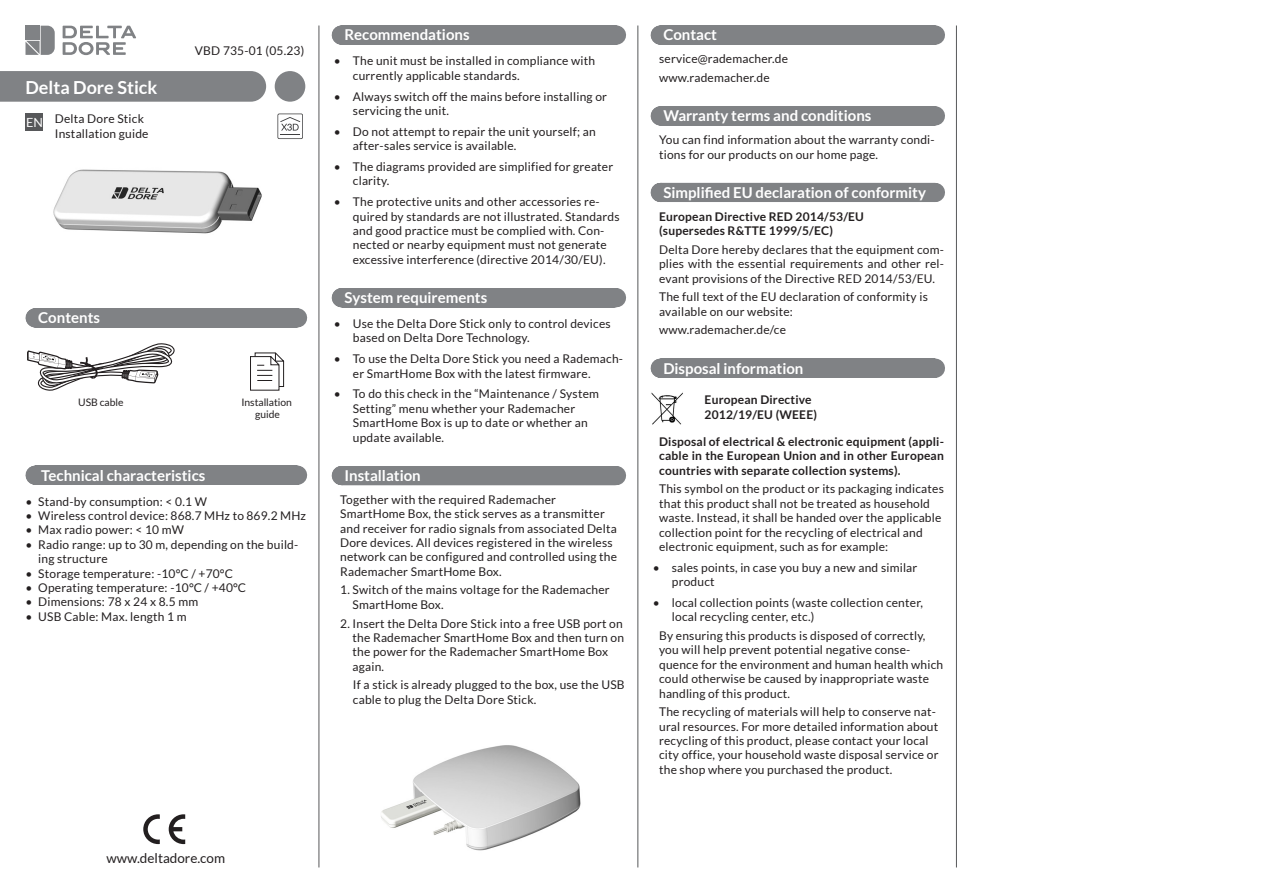
<style>
.page{position:relative;width:1263px;height:893px;background:#fff}
.page>*{position:absolute;margin:0;border:0;box-sizing:border-box;transform-origin:0 0}
.t1{font:700 18px "Lato";color:#fff}
.Sous_titre_sans_Nume{font:700 15px "Lato";color:#fff}
.t2{font:13.5px "Lato";color:#231f20}
.puces_carrés{font:12.6px "Lato";color:#fff}
.Texte_courant{font:12px/14.4px "Lato";letter-spacing:.015em;color:#231f20}
.Texte_courant-2{font:700 12px/14.4px "Lato";letter-spacing:.015em;color:#231f20}
.Sous-Titre2{font:700 12px/14.4px "Lato";letter-spacing:.015em;color:#231f20}
.t3{font:10.35px/12.5px "Lato";letter-spacing:-.005em;color:#231f20;text-align:center}
</style>
<div class="page">
<div style="left:35px;top:308px;width:263px;height:19px;background:#808285"></div>
<svg style="left:143px;top:814px;width:17px;height:30px"></svg>
<svg style="left:169px;top:814px;width:16px;height:30px"></svg>
<hr style="left:319px;top:26px;width:1px;height:841px;background:#57585a">
<svg style="left:63px;top:26px;width:73px;height:29px"></svg>
<svg style="left:26px;top:26px;width:29px;height:29px"></svg>
<div style="left:341px;top:26px;width:275px;height:19px;background:#808285"></div>
<div style="left:341px;top:288px;width:275px;height:19px;background:#808285"></div>
<div style="left:341px;top:466px;width:275px;height:19px;background:#808285"></div>
<div style="left:660px;top:26px;width:275px;height:19px;background:#808285"></div>
<div style="left:660px;top:106px;width:275px;height:19px;background:#808285"></div>
<div style="left:660px;top:183px;width:275px;height:19px;background:#808285"></div>
<div style="left:660px;top:359px;width:275px;height:19px;background:#808285"></div>
<img style="left:651px;top:392px;width:32px;height:33px">
<div style="left:35px;top:466px;width:263px;height:19px;background:#808285"></div>
<svg style="left:250px;top:352px;width:34px;height:39px"></svg>
<svg style="left:27px;top:343px;width:148px;height:48px"></svg>
<hr style="left:637px;top:26px;width:1px;height:841px;background:#57585a">
<hr style="left:956px;top:26px;width:1px;height:841px;background:#57585a">
<div style="left:0;top:71px;width:266px;height:31px;background:#808285"></div>
<div style="left:275px;top:71px;width:30px;height:31px;background:#808285;border-radius:50%"></div>
<svg style="left:277px;top:114px;width:26px;height:25px"></svg>
<img style="left:53px;top:169px;width:209px;height:65px">
<img style="left:381px;top:745px;width:200px;height:106px">
<div style="left:26px;top:114px;width:17px;height:17px;background:#57585a"></div>
<p class="t1" style="left:26px;top:77px;width:133px">Delta Dore Stick</p>
<p class="Texte_courant" style="left:55px;top:112px;width:95px">Delta Dore Stick<br>Installation guide</p>
<p class="puces_carrés" style="left:26px;top:116px;width:18px">EN</p>
<p class="Texte_courant" style="left:195px;top:44px;width:111px">VBD 735-01 (05.23)</p>
<p class="Sous_titre_sans_Nume" style="left:38px;top:309px;width:63px">Contents</p>
<p class="t3" style="left:78px;top:395px;width:47px">USB cable</p>
<p class="t3" style="left:241px;top:395px;width:52px">Installation guide</p>
<p class="Sous_titre_sans_Nume" style="left:41px;top:466px;width:166px">Technical characteristics</p>
<p class="Texte_courant" style="left:26px;top:494px;width:183px">• Stand-by consumption: &lt; 0.1 W</p>
<p class="Texte_courant" style="left:26px;top:508px;width:282px">• Wireless control device: 868.7 MHz to 869.2 MHz</p>
<p class="Texte_courant" style="left:26px;top:523px;width:160px">• Max radio power: &lt; 10 mW</p>
<p class="Texte_courant" style="left:38px;top:537px;width:262px;text-indent:-13px">• Radio range: up to 30 m, depending on the build&shy;ing structure</p>
<p class="Texte_courant" style="left:26px;top:566px;width:209px">• Storage temperature: -10°C / +70°C</p>
<p class="Texte_courant" style="left:26px;top:580px;width:222px">• Operating temperature: -10°C / +40°C</p>
<p class="Texte_courant" style="left:26px;top:595px;width:174px">• Dimensions: 78 x 24 x 8.5 mm</p>
<p class="Texte_courant" style="left:26px;top:609px;width:163px">• USB Cable: Max. length 1 m</p>
<p class="Sous_titre_sans_Nume" style="left:344px;top:26px;width:127px">Recommendations</p>
<p class="Texte_courant" style="left:353px;top:54px;width:244px;text-indent:-19px">• The unit must be installed in compliance with currently applicable standards.</p>
<p class="Texte_courant" style="left:353px;top:89px;width:256px;text-indent:-19px">• Always switch off the mains before installing or servicing the unit.</p>
<p class="Texte_courant" style="left:353px;top:124px;width:244px;text-indent:-19px">• Do not attempt to repair the unit yourself; an after-sales service is available.</p>
<p class="Texte_courant" style="left:353px;top:159px;width:262px;text-indent:-19px">• The diagrams provided are simplified for greater clarity.</p>
<p class="Texte_courant" style="left:353px;top:195px;width:268px;text-indent:-19px">• The protective units and other accessories re&shy;quired by standards are not illustrated. Standards and good practice must be complied with. Con&shy;nected or nearby equipment must not generate excessive interference (directive 2014/30/EU).</p>
<p class="Sous_titre_sans_Nume" style="left:344px;top:289px;width:144px">System requirements</p>
<p class="Texte_courant" style="left:353px;top:316px;width:259px;text-indent:-19px">• Use the Delta Dore Stick only to control devices based on Delta Dore Technology.</p>
<p class="Texte_courant" style="left:353px;top:352px;width:272px;text-indent:-19px">• To use the Delta Dore Stick you need a Rademach&shy;er SmartHome Box with the latest firmware.</p>
<p class="Texte_courant" style="left:353px;top:387px;width:248px;text-indent:-19px">• To do this check in the “Maintenance / System Setting” menu whether your Rademacher SmartHome Box is up to date or whether an update available.</p>
<p class="Sous_titre_sans_Nume" style="left:344px;top:467px;width:78px">Installation</p>
<p class="Texte_courant" style="left:340px;top:492px;width:278px">Together with the required Rademacher SmartHome Box, the stick serves as a transmitter and receiver for radio signals from associated Delta Dore devices. All devices registered in the wireless network can be configured and controlled using the Rademacher SmartHome Box.</p>
<p class="Texte_courant" style="left:353px;top:583px;width:259px;text-indent:-12px">1. Switch of the mains voltage for the Rademacher<br>SmartHome Box.</p>
<p class="Texte_courant" style="left:353px;top:616px;width:273px;text-indent:-12px">2. Insert the Delta Dore Stick into a free USB port on the Rademacher SmartHome Box and then turn on the power for the Rademacher SmartHome Box again.</p>
<p class="Texte_courant" style="left:353px;top:678px;width:273px">If a stick is already plugged to the box, use the USB cable to plug the Delta Dore Stick.</p>
<p class="Sous_titre_sans_Nume" style="left:663px;top:26px;width:55px">Contact</p>
<p class="Texte_courant" style="left:659px;top:52px;width:130px">service@rademacher.de</p>
<p class="Texte_courant" style="left:659px;top:70px;width:112px">www.rademacher.de</p>
<p class="Sous_titre_sans_Nume" style="left:663px;top:107px;width:210px">Warranty terms and conditions</p>
<p class="Texte_courant" style="left:659px;top:132px;width:277px">You can find information about the warranty condi&shy;tions for our products on our home page.</p>
<p class="Sous_titre_sans_Nume" style="left:663px;top:184px;width:264px">Simplified EU declaration of conformity</p>
<p class="Texte_courant-2" style="left:659px;top:209px;width:206px">European Directive RED 2014/53/EU (supersedes R&amp;TTE 1999/5/EC)</p>
<p class="Texte_courant" style="left:659px;top:242px;width:286px;text-align:justify">Delta Dore hereby declares that the equipment com&shy;plies with the essential requirements and other rel&shy;evant provisions of the Directive RED 2014/53/EU.</p>
<p class="Texte_courant" style="left:659px;top:290px;width:270px">The full text of the EU declaration of conformity is available on our website:</p>
<p class="Texte_courant" style="left:659px;top:323px;width:128px">www.rademacher.de/ce</p>
<p class="Sous_titre_sans_Nume" style="left:663px;top:359px;width:142px">Disposal information</p>
<p class="Sous-Titre2" style="left:705px;top:393px;width:114px">European Directive<br>2012/19/EU (WEEE)</p>
<p class="Texte_courant-2" style="left:659px;top:434px;width:286px;text-align:justify">Disposal of electrical &amp; electronic equipment (appli&shy;cable in the European Union and in other European countries with separate collection systems).</p>
<p class="Texte_courant" style="left:659px;top:482px;width:286px">This symbol on the product or its packaging indicates that this product shall not be treated as household waste. Instead, it shall be handed over the applicable collection point for the recycling of electrical and electronic equipment, such as for example:</p>
<p class="Texte_courant" style="left:672px;top:560px;width:247px;text-indent:-19px">• sales points, in case you buy a new and similar product</p>
<p class="Texte_courant" style="left:672px;top:595px;width:253px;text-indent:-19px">• local collection points (waste collection center, local recycling center, etc.)</p>
<p class="Texte_courant" style="left:659px;top:628px;width:285px">By ensuring this products is disposed of correctly, you will help prevent potential negative conse&shy;quence for the environment and human health which could otherwise be caused by inappropriate waste handling of this product.</p>
<p class="Texte_courant" style="left:659px;top:704px;width:281px">The recycling of materials will help to conserve nat&shy;ural resources. For more detailed information about recycling of this product, please contact your local city office, your household waste disposal service or the shop where you purchased the product.</p>
<p class="t2" style="left:106px;top:851px;width:120px">www.deltadore.com</p>
</div>
